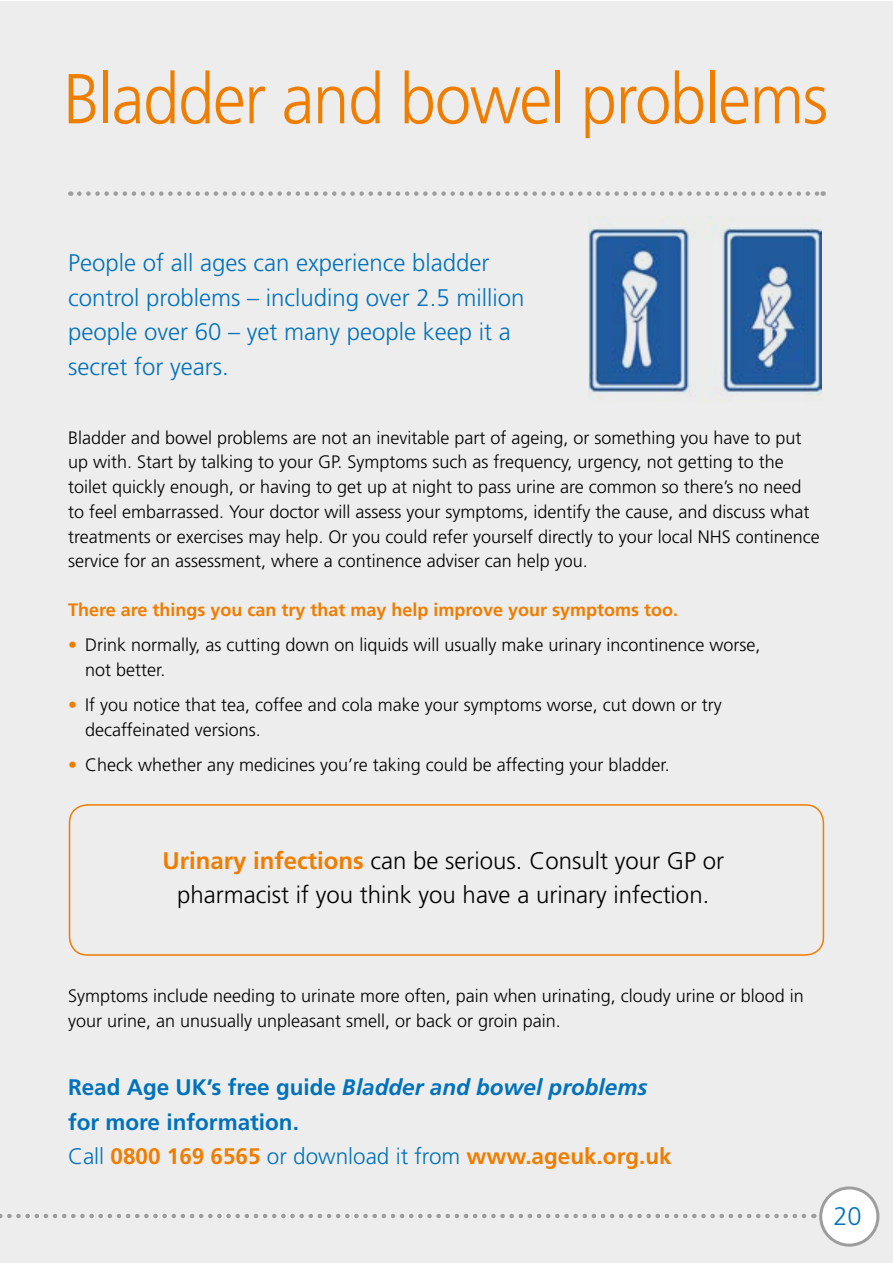
<style>
.page{position:relative;width:893px;height:1263px;background:#fff}
.page>*{position:absolute;margin:0;border:0;box-sizing:border-box;transform-origin:0 0}
.t1{font:300 70.5px "Frutiger";letter-spacing:-.02em;color:#ef7d00;scale:.93 1}
.t2{font:300 25.5px "Frutiger";color:#0072bb}
.t3{font:300 24px/34.5px "Frutiger";color:#0072bb}
.t4{font:300 24px/34.5px "Frutiger";color:#000;text-align:center}
.t5{font:700 22.5px/34.5px "Frutiger";color:#0072bb}
.t6{font:300 18px/24.8px "Frutiger";color:#000}
.t7{font:700 18px "Frutiger";color:#ef7d00}
.s1{color:#ef7d00}
.s2{font-weight:700;color:#ef7d00}
.s3{font-style:italic}
.s4{font-weight:300}
</style>
<div class="page">
<div style="left:0;top:1px;width:892px;height:1262px;background:#ededed"></div>
<svg style="left:0;top:1214px;width:814px;height:4px"></svg>
<div style="left:821px;top:1188px;width:57px;height:57px;background:#fff;border-radius:50%"></div>
<div style="left:819px;top:1186px;width:60px;height:60px;border:3px solid #9d9d9c;border-radius:50%"></div>
<svg style="left:79px;top:191px;width:745px;height:5px"></svg>
<div style="left:69px;top:804px;width:755px;height:152px;border:2px solid #ef7d00;border-radius:18px"></div>
<img style="left:588px;top:216px;width:233px;height:186px">
<h1 class="t1" style="left:63px;top:59px;width:824px">Bladder and bowel problems</h1>
<h3 class="t3" style="left:68px;top:246px;width:458px">People of all ages can experience bladder control problems – including over 2.5 million people over 60 – yet many people keep it a secret for years.</h3>
<p class="t6" style="left:68px;top:425px;width:753px">Bladder and bowel problems are not an inevitable part of ageing, or something you have to put up with. Start by talking to your GP. Symptoms such as frequency, urgency, not getting to the toilet quickly enough, or having to get up at night to pass urine are common so there’s no need to feel embarrassed. Your doctor will assess your symptoms, identify the cause, and discuss what treatments or exercises may help. Or you could refer yourself directly to your local NHS continence service for an assessment, where a continence adviser can help you.</p>
<p class="t7" style="left:68px;top:599px;width:612px">There are things you can try that may help improve your symptoms too.</p>
<p class="t6" style="left:85px;top:632px;width:677px;text-indent:-17px"><span class="s1">•</span> Drink normally, as cutting down on liquids will usually make urinary incontinence worse, not better.</p>
<p class="t6" style="left:85px;top:692px;width:638px;text-indent:-17px"><span class="s1">•</span> If you notice that tea, coffee and cola make your symptoms worse, cut down or try decaffeinated versions.</p>
<p class="t6" style="left:68px;top:752px;width:603px"><span class="s1">•</span> Check whether any medicines you’re taking could be affecting your bladder.</p>
<h3 class="t4" style="left:163px;top:843px;width:563px"><span class="s2">Urinary infections</span> can be serious. Consult your GP or pharmacist if you think you have a urinary infection.</h3>
<p class="t6" style="left:68px;top:983px;width:737px">Symptoms include needing to urinate more often, pain when urinating, cloudy urine or blood in your urine, an unusually unpleasant smell, or back or groin pain.</p>
<p class="t5" style="left:68px;top:1070px;width:605px">Read Age UK’s free guide <span class="s3">Bladder and bowel problems </span>for more information.<br><span class="s4">Call</span> <span class="s1">0800 169 6565</span> <span class="s4">or download it from</span> <span class="s1">www.ageuk.org.uk</span></p>
<h2 class="t2" style="left:833px;top:1202px;width:30px">20</h2>
</div>
